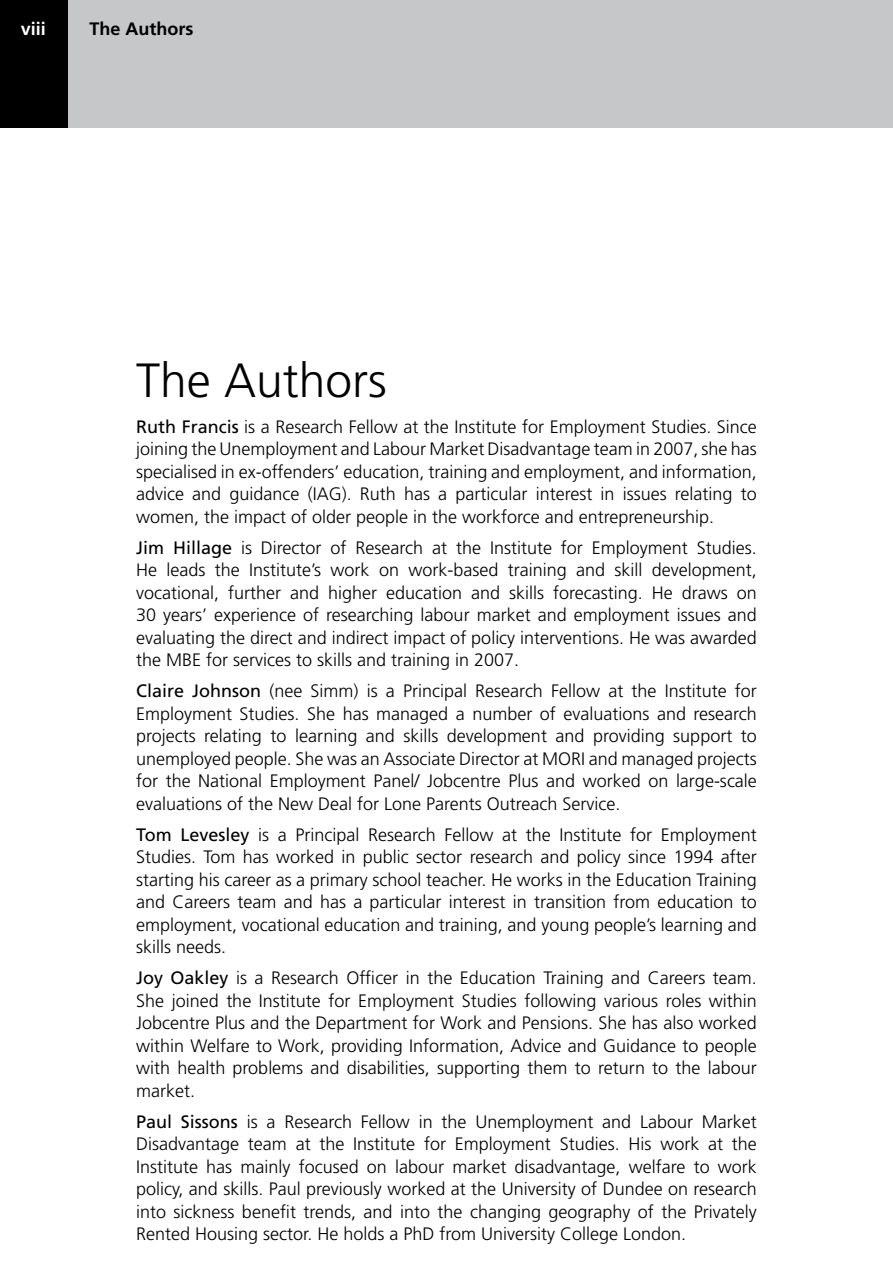
<style>
.page{position:relative;width:893px;height:1263px;background:#fff}
.page>*{position:absolute;margin:0;border:0;box-sizing:border-box;transform-origin:0 0}
.t1{font:300 48px "Frutiger LT";color:#000}
.t2{font:300 18px/22.5px "Frutiger LT";color:#000;text-align:justify}
.t3{font:700 18px "Frutiger LT";color:#000}
.t4{font:700 18px "Frutiger LT";color:#fff}
.s1{font-weight:400}
</style>
<div class="page">
<div style="left:0;top:0;width:68px;height:128px;background:#000"></div>
<div style="left:68px;top:0;width:825px;height:128px;background:#c6c7c8"></div>
<p class="t4" style="left:21px;top:18px;width:27px">viii</p>
<p class="t3" style="left:89px;top:18px;width:106px">The Authors</p>
<h1 class="t1" style="left:136px;top:354px;width:252px">The Authors</h1>
<p class="t2" style="left:136px;top:415px;width:622px"><span class="s1">Ruth Francis</span> is a Research Fellow at the Institute for Employment Studies. Since joining the Unemployment and Labour Market Disadvantage team in 2007, she has specialised in ex-offenders’ education, training and employment, and information, advice and guidance (IAG). Ruth has a particular interest in issues relating to women, the impact of older people in the workforce and entrepreneurship.</p>
<p class="t2" style="left:136px;top:536px;width:622px"><span class="s1">Jim Hillage</span> is Director of Research at the Institute for Employment Studies.<br>He leads the Institute’s work on work-based training and skill development, vocational, further and higher education and skills forecasting. He draws on 30 years’ experience of researching labour market and employment issues and evaluating the direct and indirect impact of policy interventions. He was awarded the MBE for services to skills and training in 2007.</p>
<p class="t2" style="left:136px;top:680px;width:622px"><span class="s1">Claire Johnson</span> (nee Simm) is a Principal Research Fellow at the Institute for Employment Studies. She has managed a number of evaluations and research projects relating to learning and skills development and providing support to unemployed people. She was an Associate Director at MORI and managed projects for the National Employment Panel/ Jobcentre Plus and worked on large-scale evaluations of the New Deal for Lone Parents Outreach Service.</p>
<p class="t2" style="left:136px;top:823px;width:622px"><span class="s1">Tom Levesley</span> is a Principal Research Fellow at the Institute for Employment Studies. Tom has worked in public sector research and policy since 1994 after starting his career as a primary school teacher. He works in the Education Training and Careers team and has a particular interest in transition from education to employment, vocational education and training, and young people’s learning and skills needs.</p>
<p class="t2" style="left:136px;top:967px;width:622px"><span class="s1">Joy Oakley</span> is a Research Officer in the Education Training and Careers team.<br>She joined the Institute for Employment Studies following various roles within Jobcentre Plus and the Department for Work and Pensions. She has also worked within Welfare to Work, providing Information, Advice and Guidance to people with health problems and disabilities, supporting them to return to the labour market.</p>
<p class="t2" style="left:136px;top:1110px;width:622px"><span class="s1">Paul Sissons</span> is a Research Fellow in the Unemployment and Labour Market Disadvantage team at the Institute for Employment Studies. His work at the Institute has mainly focused on labour market disadvantage, welfare to work policy, and skills. Paul previously worked at the University of Dundee on research into sickness benefit trends, and into the changing geography of the Privately Rented Housing sector. He holds a PhD from University College London.</p>
</div>
